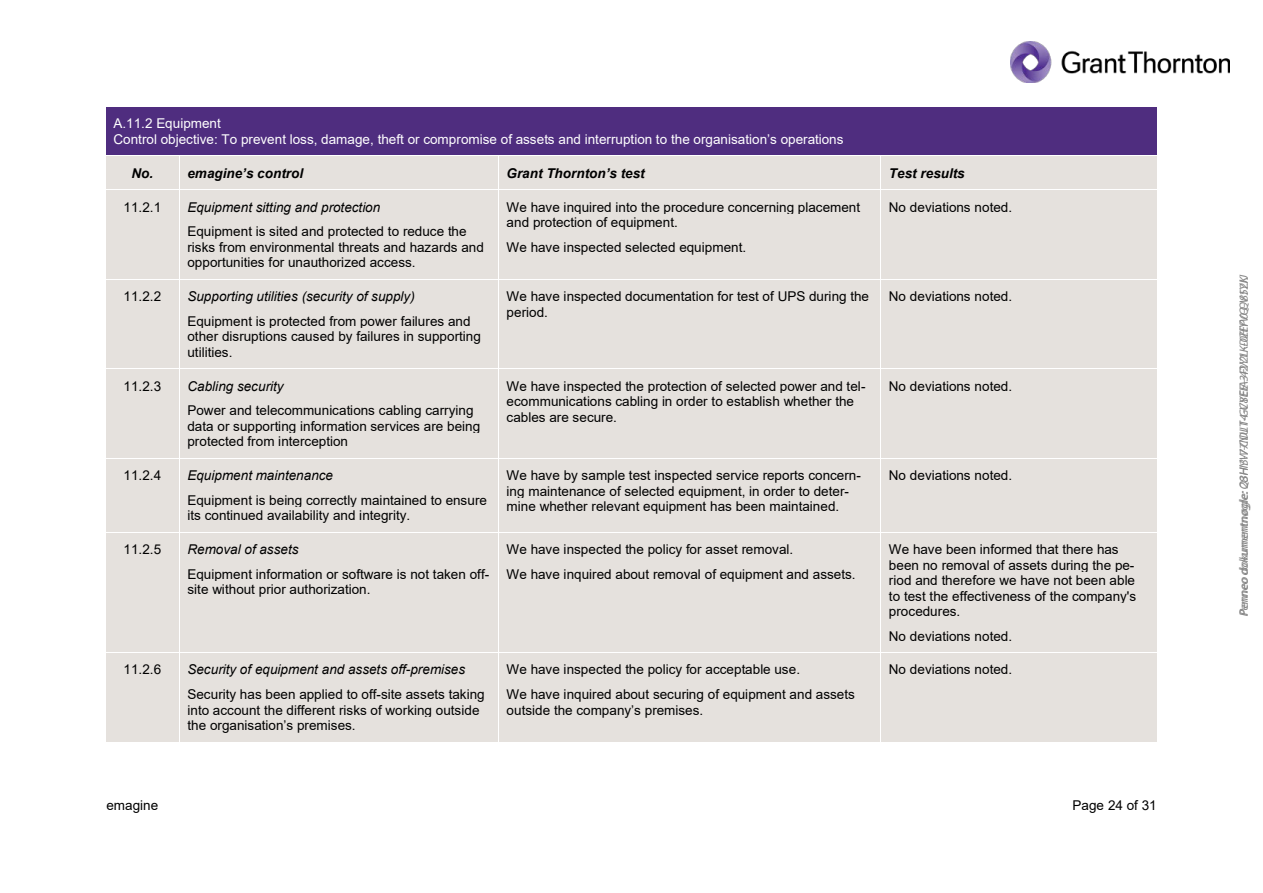
<style>
.page{position:relative;width:1263px;height:893px;background:#fff}
.page>*{position:absolute;margin:0;border:0;box-sizing:border-box;transform-origin:0 0}
.t1{font:13.5px/15.6px "Arial";letter-spacing:.005em;color:#000}
.t2{font:italic 13.5px "Arial";letter-spacing:.005em;color:#000}
.t3{font:13.5px/15.5px "Arial";letter-spacing:.005em;color:#fff}
.t4{font:italic 700 13.5px "Arial";color:#000}
.t5{font:italic 12px "Myriad Pro";color:#888}
</style>
<div class="page">
<img style="left:1011px;top:42px;width:218px;height:40px">
<div style="left:113px;top:107px;width:1036px;height:24px;background:#4f2d7f"></div>
<div style="left:113px;top:131px;width:1036px;height:25px;background:#4f2d7f"></div>
<div style="left:105px;top:156px;width:74px;height:34px;background:#e5e1dd"></div>
<div style="left:179px;top:156px;width:319px;height:34px;background:#e5e1dd"></div>
<div style="left:499px;top:156px;width:382px;height:34px;background:#e5e1dd"></div>
<div style="left:881px;top:156px;width:277px;height:34px;background:#e5e1dd"></div>
<hr style="left:105px;top:156px;width:74px;height:1px;background:#fff">
<hr style="left:180px;top:156px;width:318px;height:1px;background:#fff">
<hr style="left:499px;top:156px;width:382px;height:1px;background:#fff">
<hr style="left:881px;top:156px;width:277px;height:1px;background:#fff">
<hr style="left:105px;top:156px;width:1px;height:34px;background:#fff">
<hr style="left:179px;top:156px;width:1px;height:34px;background:#fff">
<hr style="left:881px;top:156px;width:1px;height:34px;background:#fff">
<div style="left:105px;top:190px;width:74px;height:89px;background:#e5e1dd"></div>
<div style="left:179px;top:190px;width:319px;height:89px;background:#e5e1dd"></div>
<div style="left:499px;top:190px;width:382px;height:89px;background:#e5e1dd"></div>
<div style="left:881px;top:190px;width:277px;height:89px;background:#e5e1dd"></div>
<hr style="left:105px;top:190px;width:74px;height:1px;background:#fff">
<hr style="left:180px;top:190px;width:318px;height:1px;background:#fff">
<hr style="left:499px;top:190px;width:382px;height:1px;background:#fff">
<hr style="left:881px;top:190px;width:277px;height:1px;background:#fff">
<hr style="left:105px;top:190px;width:1px;height:89px;background:#fff">
<hr style="left:179px;top:190px;width:1px;height:89px;background:#fff">
<hr style="left:881px;top:190px;width:1px;height:89px;background:#fff">
<div style="left:105px;top:280px;width:74px;height:89px;background:#e5e1dd"></div>
<div style="left:179px;top:280px;width:319px;height:89px;background:#e5e1dd"></div>
<div style="left:499px;top:280px;width:382px;height:89px;background:#e5e1dd"></div>
<div style="left:881px;top:280px;width:277px;height:89px;background:#e5e1dd"></div>
<hr style="left:105px;top:280px;width:1px;height:89px;background:#fff">
<hr style="left:179px;top:280px;width:1px;height:89px;background:#fff">
<hr style="left:881px;top:280px;width:1px;height:89px;background:#fff">
<div style="left:105px;top:369px;width:74px;height:89px;background:#e5e1dd"></div>
<div style="left:179px;top:369px;width:319px;height:89px;background:#e5e1dd"></div>
<div style="left:499px;top:369px;width:382px;height:89px;background:#e5e1dd"></div>
<div style="left:881px;top:369px;width:277px;height:89px;background:#e5e1dd"></div>
<hr style="left:105px;top:369px;width:74px;height:1px;background:#fff">
<hr style="left:180px;top:369px;width:318px;height:1px;background:#fff">
<hr style="left:499px;top:369px;width:382px;height:1px;background:#fff">
<hr style="left:881px;top:369px;width:277px;height:1px;background:#fff">
<hr style="left:105px;top:369px;width:1px;height:89px;background:#fff">
<hr style="left:179px;top:369px;width:1px;height:89px;background:#fff">
<hr style="left:881px;top:369px;width:1px;height:89px;background:#fff">
<div style="left:105px;top:458px;width:74px;height:74px;background:#e5e1dd"></div>
<div style="left:179px;top:458px;width:319px;height:74px;background:#e5e1dd"></div>
<div style="left:499px;top:458px;width:382px;height:74px;background:#e5e1dd"></div>
<div style="left:881px;top:458px;width:277px;height:74px;background:#e5e1dd"></div>
<hr style="left:105px;top:458px;width:74px;height:1px;background:#fff">
<hr style="left:180px;top:458px;width:318px;height:1px;background:#fff">
<hr style="left:499px;top:458px;width:382px;height:1px;background:#fff">
<hr style="left:881px;top:458px;width:277px;height:1px;background:#fff">
<hr style="left:105px;top:458px;width:1px;height:74px;background:#fff">
<hr style="left:179px;top:458px;width:1px;height:74px;background:#fff">
<hr style="left:881px;top:458px;width:1px;height:74px;background:#fff">
<div style="left:105px;top:532px;width:74px;height:121px;background:#e5e1dd"></div>
<div style="left:179px;top:532px;width:319px;height:121px;background:#e5e1dd"></div>
<div style="left:499px;top:532px;width:382px;height:121px;background:#e5e1dd"></div>
<div style="left:881px;top:532px;width:277px;height:121px;background:#e5e1dd"></div>
<hr style="left:105px;top:532px;width:74px;height:1px;background:#fff">
<hr style="left:180px;top:532px;width:318px;height:1px;background:#fff">
<hr style="left:499px;top:532px;width:382px;height:1px;background:#fff">
<hr style="left:881px;top:532px;width:277px;height:1px;background:#fff">
<hr style="left:105px;top:532px;width:1px;height:121px;background:#fff">
<hr style="left:179px;top:532px;width:1px;height:121px;background:#fff">
<hr style="left:881px;top:532px;width:1px;height:121px;background:#fff">
<div style="left:105px;top:653px;width:74px;height:89px;background:#e5e1dd"></div>
<div style="left:179px;top:653px;width:319px;height:89px;background:#e5e1dd"></div>
<div style="left:499px;top:653px;width:382px;height:89px;background:#e5e1dd"></div>
<div style="left:881px;top:653px;width:277px;height:89px;background:#e5e1dd"></div>
<hr style="left:105px;top:653px;width:74px;height:1px;background:#fff">
<hr style="left:180px;top:653px;width:318px;height:1px;background:#fff">
<hr style="left:499px;top:653px;width:382px;height:1px;background:#fff">
<hr style="left:881px;top:653px;width:277px;height:1px;background:#fff">
<hr style="left:105px;top:653px;width:1px;height:89px;background:#fff">
<hr style="left:179px;top:653px;width:1px;height:89px;background:#fff">
<hr style="left:881px;top:653px;width:1px;height:89px;background:#fff">
<p class="t3" style="left:113px;top:117px;width:732px">A.11.2 Equipment<br>Control objective: To prevent loss, damage, theft or compromise of assets and interruption to the organisation9s operations</p>
<p class="t4" style="left:131px;top:168px;width:23px">No.</p>
<p class="t4" style="left:187px;top:168px;width:117px">emagine9s control</p>
<p class="t4" style="left:507px;top:168px;width:140px">Grant Thornton9s test</p>
<p class="t4" style="left:889px;top:168px;width:77px">Test results</p>
<p class="t1" style="left:123px;top:200px;width:39px">11.2.1</p>
<p class="t2" style="left:187px;top:202px;width:194px">Equipment sitting and protection</p>
<p class="t1" style="left:187px;top:225px;width:298px">Equipment is sited and protected to reduce the risks from environmental threats and hazards and opportunities for unauthorized access.</p>
<p class="t1" style="left:507px;top:200px;width:355px">We have inquired into the procedure concerning placement and protection of equipment.</p>
<p class="t1" style="left:507px;top:240px;width:241px">We have inspected selected equipment.</p>
<p class="t1" style="left:889px;top:200px;width:125px">No deviations noted.</p>
<p class="t1" style="left:123px;top:290px;width:39px">11.2.2</p>
<p class="t2" style="left:187px;top:291px;width:229px">Supporting utilities (security of supply)</p>
<p class="t1" style="left:187px;top:314px;width:295px">Equipment is protected from power failures and other disruptions caused by failures in supporting utilities.</p>
<p class="t1" style="left:123px;top:379px;width:39px">11.2.3</p>
<p class="t2" style="left:187px;top:381px;width:98px">Cabling security</p>
<p class="t1" style="left:187px;top:404px;width:294px">Power and telecommunications cabling carrying data or supporting information services are being protected from interception</p>
<p class="t1" style="left:123px;top:469px;width:39px">11.2.4</p>
<p class="t2" style="left:187px;top:470px;width:147px">Equipment maintenance</p>
<p class="t1" style="left:187px;top:493px;width:301px">Equipment is being correctly maintained to ensure its continued availability and integrity.</p>
<p class="t1" style="left:123px;top:543px;width:39px">11.2.5</p>
<p class="t2" style="left:187px;top:544px;width:113px">Removal of assets</p>
<p class="t1" style="left:187px;top:567px;width:303px">Equipment information or software is not taken off&shy;site without prior authorization.</p>
<p class="t1" style="left:123px;top:663px;width:39px">11.2.6</p>
<p class="t2" style="left:187px;top:665px;width:279px">Security of equipment and assets off-premises</p>
<p class="t1" style="left:187px;top:688px;width:299px">Security has been applied to off-site assets taking into account the different risks of working outside the organisation9s premises.</p>
<p class="t1" style="left:507px;top:290px;width:364px">We have inspected documentation for test of UPS during the period.</p>
<p class="t1" style="left:889px;top:290px;width:125px">No deviations noted.</p>
<p class="t1" style="left:507px;top:379px;width:360px">We have inspected the protection of selected power and tel&shy;ecommunications cabling in order to establish whether the cables are secure.</p>
<p class="t1" style="left:889px;top:379px;width:125px">No deviations noted.</p>
<p class="t1" style="left:507px;top:469px;width:356px">We have by sample test inspected service reports concern&shy;ing maintenance of selected equipment, in order to deter&shy;mine whether relevant equipment has been maintained.</p>
<p class="t1" style="left:889px;top:469px;width:125px">No deviations noted.</p>
<p class="t1" style="left:507px;top:538px;width:351px;line-height:24.5px">We have inspected the policy for asset removal.<br>We have inquired about removal of equipment and assets.</p>
<p class="t1" style="left:889px;top:543px;width:249px">We have been informed that there has been no removal of assets during the pe&shy;riod and therefore we have not been able to test the effectiveness of the company's procedures.</p>
<p class="t1" style="left:889px;top:629px;width:125px">No deviations noted.</p>
<p class="t1" style="left:507px;top:659px;width:350px;line-height:24.6px">We have inspected the policy for acceptable use.<br>We have inquired about securing of equipment and assets</p>
<p class="t1" style="left:507px;top:703px;width:198px">outside the company9s premises.</p>
<p class="t1" style="left:889px;top:663px;width:125px">No deviations noted.</p>
<p class="t1" style="left:106px;top:799px;width:53px">emagine</p>
<p class="t1" style="left:1072px;top:799px;width:86px">Page 24 of 31</p>
<p class="t5" style="left:1239px;top:617px;width:345px;rotate:-90deg">Penneo dokumentnøg le:Q3HYW-CDL14-V8EIA-42Y1K-0HYVQ-V1YJJ</p>
<p class="t5" style="left:1239px;top:616px;width:342px;rotate:-90deg">Penneo dokumentn¯g le:28 I3-77NUT-GCY E-3FV2L-DZEP0-Q852K</p>
</div>
